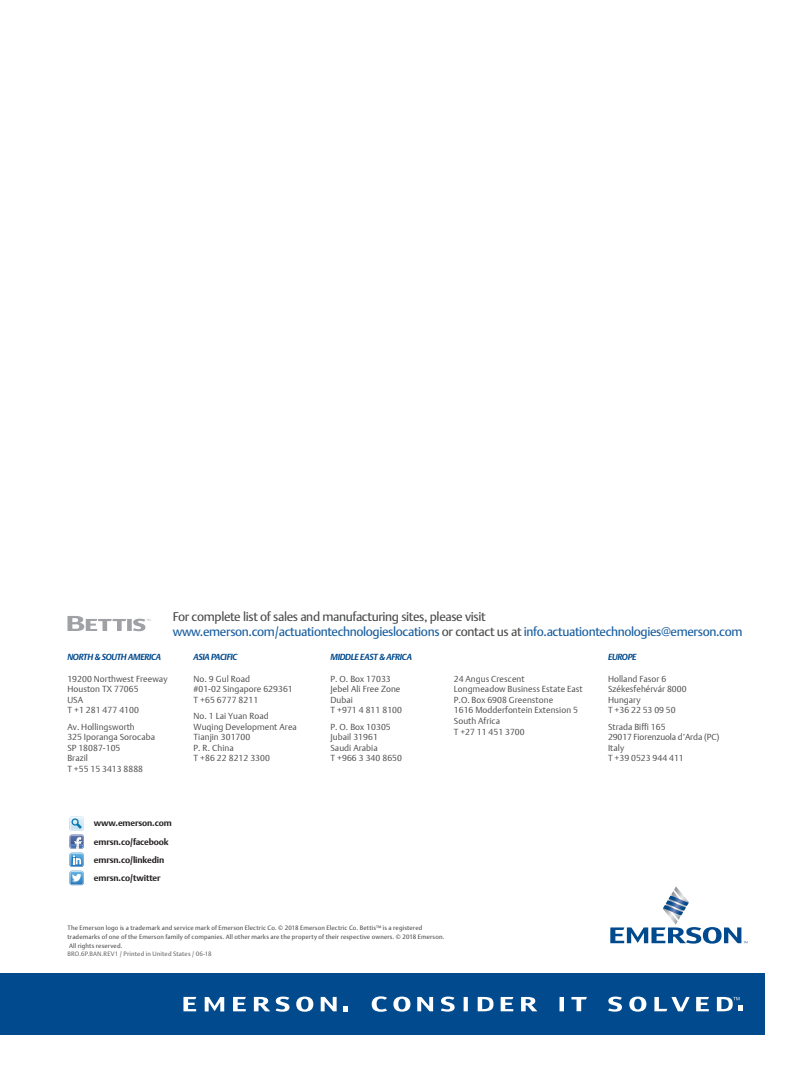
<style>
.page{position:relative;width:810px;height:1080px;background:#fff}
.page>*{position:absolute;margin:0;border:0;box-sizing:border-box;transform-origin:0 0}
._04_Address_block{font:12.5px/15px "DTL Argo T";letter-spacing:-.03em;color:#175d9e}
.t1{font:8.75px/10.5px "DTL Argo T Light";letter-spacing:.005em;color:#4b4c4d}
.BODY{font:700 8.75px "DTL Argo T";letter-spacing:-.015em;color:#231f20}
.t2{font:italic 700 8.75px "DTL Argo ST";letter-spacing:-.03em;color:#004a8d}
.BODY-2{font:6.25px/8.8px "DTL Argo T";letter-spacing:.025em;color:#4b4c4d}
.s1{color:#4b4c4d}
.s2{color:#69696c}
</style>
<div class="page">
<svg style="left:610px;top:886px;width:138px;height:58px"></svg>
<div style="left:0;top:973px;width:765px;height:62px;background:#004a8d"></div>
<svg style="left:254px;top:997px;width:16px;height:14px"></svg>
<svg style="left:296px;top:997px;width:17px;height:15px"></svg>
<svg style="left:233px;top:997px;width:13px;height:14px"></svg>
<svg style="left:183px;top:997px;width:13px;height:14px"></svg>
<svg style="left:205px;top:997px;width:19px;height:14px"></svg>
<svg style="left:276px;top:997px;width:14px;height:15px"></svg>
<svg style="left:321px;top:997px;width:16px;height:14px"></svg>
<svg style="left:521px;top:997px;width:16px;height:14px"></svg>
<svg style="left:393px;top:997px;width:17px;height:15px"></svg>
<svg style="left:629px;top:997px;width:17px;height:15px"></svg>
<svg style="left:501px;top:997px;width:12px;height:14px"></svg>
<svg style="left:696px;top:997px;width:13px;height:14px"></svg>
<svg style="left:417px;top:997px;width:16px;height:14px"></svg>
<svg style="left:441px;top:997px;width:14px;height:15px"></svg>
<svg style="left:608px;top:997px;width:14px;height:15px"></svg>
<svg style="left:464px;top:997px;width:4px;height:14px"></svg>
<svg style="left:560px;top:997px;width:4px;height:14px"></svg>
<svg style="left:571px;top:997px;width:16px;height:14px"></svg>
<svg style="left:654px;top:997px;width:36px;height:14px"></svg>
<svg style="left:478px;top:997px;width:16px;height:14px"></svg>
<svg style="left:372px;top:996px;width:15px;height:16px"></svg>
<svg style="left:343px;top:1006px;width:5px;height:5px"></svg>
<svg style="left:717px;top:997px;width:25px;height:14px"></svg>
<svg style="left:70px;top:816px;width:14px;height:69px"></svg>
<svg style="left:68px;top:616px;width:82px;height:15px"></svg>
<p class="_04_Address_block" style="left:173px;top:609px;width:571px"><span class="s1">For complete list of sales and manufacturing sites, please visit </span>www.emerson.com/actuationtechnologieslocations <span class="s1">or contact us at</span> info.actuationtechnologies@emerson.com</p>
<p class="t2" style="left:67px;top:652px;width:95px">NORTH &amp; SOUTH AMERICA</p>
<p class="t1" style="left:67px;top:673px;width:102px">19200 Northwest Freeway<br>Houston TX 77065<br>USA<br>T +1 281 477 4100</p>
<p class="t1" style="left:67px;top:721px;width:89px">Av. Hollingsworth<br>325 Iporanga Sorocaba<br>SP 18087-105<br>Brazil<br>T +55 15 3413 8888</p>
<p class="t2" style="left:194px;top:652px;width:45px">ASIA PACIFIC</p>
<p class="t1" style="left:194px;top:673px;width:101px">No. 9 Gul Road<br>#01-02 Singapore 629361<br>T +65 6777 8211</p>
<p class="t1" style="left:194px;top:711px;width:105px">No. 1 Lai Yuan Road<br>Wuqing Development Area<br>Tianjin 301700<br>P. R. China<br>T +86 22 8212 3300</p>
<p class="t2" style="left:331px;top:652px;width:83px">MIDDLE EAST &amp; AFRICA</p>
<p class="t1" style="left:331px;top:673px;width:73px">P. O. Box 17033<br>Jebel Ali Free Zone<br>Dubai<br>T +971 4 811 8100</p>
<p class="t1" style="left:331px;top:721px;width:73px">P. O. Box 10305<br>Jubail 31961<br>Saudi Arabia<br>T +966 3 340 8650</p>
<p class="t1" style="left:454px;top:673px;width:130px">24 Angus Crescent<br>Longmeadow Business Estate East<br>P.O. Box 6908 Greenstone<br>1616 Modderfontein Extension 5<br>South Africa<br>T +27 11 451 3700</p>
<p class="BODY" style="left:94px;top:818px;width:79px">www.emerson.com</p>
<p class="BODY" style="left:94px;top:836px;width:76px">emrsn.co/facebook</p>
<p class="BODY" style="left:94px;top:854px;width:72px">emrsn.co/linkedin</p>
<p class="BODY" style="left:94px;top:872px;width:68px">emrsn.co/twitter</p>
<p class="BODY-2" style="left:68px;top:923px;width:379px">The Emerson logo is a trademark and service mark of Emerson Electric Co. © 2018 Emerson Electric Co. Bettis™ is a registered trademarks of one of the Emerson family of companies. All other marks are the property of their respective owners. © 2018 Emerson.<br>All rights reserved.<br><span class="s2">BRO.6P.BAN.REV1 / Printed in United States / 06-18</span></p>
<p class="t2" style="left:608px;top:652px;width:30px">EUROPE</p>
<p class="t1" style="left:608px;top:673px;width:80px">Holland Fasor 6<br>Székesfehérvár 8000<br>Hungary<br>T +36 22 53 09 50</p>
<p class="t1" style="left:608px;top:721px;width:113px">Strada Biffi 165<br>29017 Fiorenzuola d’Arda (PC)<br>Italy<br>T +39 0523 944 411</p>
</div>
